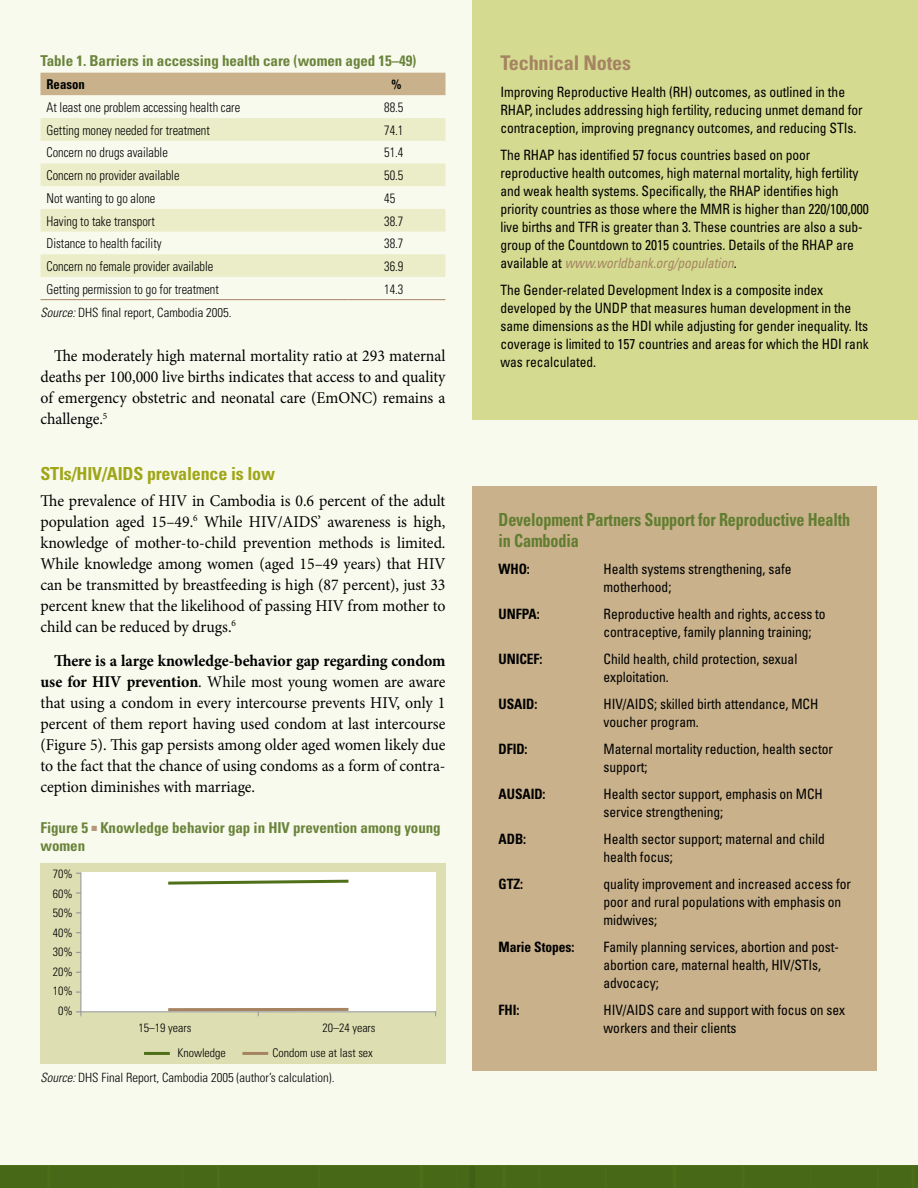
<style>
.page{position:relative;width:918px;height:1188px;background:#fff}
.page>*{position:absolute;margin:0;border:0;box-sizing:border-box;transform-origin:0 0}
.t1{font:700 condensed 20.25px "Univers";letter-spacing:-.01em;color:#a68462}
.t2{font:700 condensed 18px/21px "Univers";letter-spacing:-.01em;color:#617d30;scale:.9 1}
.t3{font:700 condensed 18px "Univers";letter-spacing:-.01em;color:#9fa617}
.t4{font:16.5px/21px "Minion Pro";letter-spacing:-.005em;color:#000;text-align:justify;scale:.96 1}
.t5{font:700 condensed 15px/18px "Univers";letter-spacing:-.005em;color:#6a843b}
.t6{font:condensed 14.25px/18px "Univers";letter-spacing:-.005em;color:#000;scale:.95 1}
.t7{font:700 condensed 14.25px "Univers";letter-spacing:-.005em;color:#000;scale:.95 1}
.t8{font:300 condensed 13.5px "Univers";color:#000;scale:.92 1}
.t9{font:700 condensed 13.5px "Univers";color:#000;scale:.95 1}
.t10{font:300 condensed 12.75px "Univers";color:#000}
.t11{font:300 condensed 12px "Univers";color:#000}
.s1{font-style:italic}
.s2{font-style:italic;color:#a68462}
.s3{font-weight:700}
.s4{color:#b4977a}
</style>
<div class="page">
<div style="left:0;top:0;width:918px;height:1165px;background:#f9faee"></div>
<div style="left:0;top:1165px;width:918px;height:23px;background:#476816"></div>
<div style="left:472px;top:0;width:446px;height:419px;background:#d4db90"></div>
<div style="left:40px;top:863px;width:406px;height:201px;background:#dddfb2"></div>
<div style="left:81px;top:873px;width:355px;height:139px;background:#fff"></div>
<hr style="left:80px;top:873px;width:1px;height:139px;background:#989a9d">
<hr style="left:81px;top:1011px;width:355px;height:1px;background:#989a9d">
<svg style="left:76px;top:1011px;width:5px;height:5px"></svg>
<svg style="left:168px;top:879px;width:181px;height:6px"></svg>
<hr style="left:170px;top:1008px;width:177px;height:3px;background:#a68462">
<hr style="left:146px;top:1052px;width:22px;height:3px;background:#4f6f19">
<hr style="left:244px;top:1052px;width:23px;height:3px;background:#a68462">
<div style="left:40px;top:73px;width:406px;height:22px;background:#c8b18b"></div>
<svg style="left:40px;top:95px;width:406px;height:205px"></svg>
<svg style="left:40px;top:118px;width:406px;height:159px;fill:#eaedc8"></svg>
<hr style="left:40px;top:299px;width:307px;height:1px;background:#a68462">
<hr style="left:347px;top:299px;width:98px;height:1px;background:#a68462">
<div style="left:472px;top:486px;width:406px;height:585px;background:#c8b18b"></div>
<p class="t5" style="left:40px;top:52px;width:377px">Table 1. Barriers in accessing health care (women aged 15–49)</p>
<p class="t9" style="left:46px;top:76px;width:42px">Reason</p>
<p class="t9" style="left:391px;top:76px;width:12px">%</p>
<p class="t8" style="left:46px;top:99px;width:212px">At least one problem accessing health care</p>
<p class="t8" style="left:384px;top:99px;width:22px">88.5</p>
<p class="t8" style="left:46px;top:122px;width:179px">Getting money needed for treatment</p>
<p class="t8" style="left:384px;top:122px;width:22px">74.1</p>
<p class="t8" style="left:46px;top:145px;width:133px">Concern no drugs available</p>
<p class="t8" style="left:384px;top:145px;width:22px">51.4</p>
<p class="t8" style="left:46px;top:167px;width:146px">Concern no provider available</p>
<p class="t8" style="left:384px;top:167px;width:22px">50.5</p>
<p class="t8" style="left:46px;top:190px;width:120px">Not wanting to go alone</p>
<p class="t8" style="left:384px;top:190px;width:13px">45</p>
<p class="t8" style="left:46px;top:213px;width:119px">Having to take transport</p>
<p class="t8" style="left:384px;top:213px;width:22px">38.7</p>
<p class="t8" style="left:46px;top:235px;width:127px">Distance to health facility</p>
<p class="t8" style="left:384px;top:235px;width:22px">38.7</p>
<p class="t8" style="left:46px;top:258px;width:183px">Concern no female provider available</p>
<p class="t8" style="left:384px;top:258px;width:22px">36.9</p>
<p class="t8" style="left:46px;top:281px;width:189px">Getting permission to go for treatment</p>
<p class="t8" style="left:384px;top:281px;width:22px">14.3</p>
<p class="t10" style="left:40px;top:304px;width:193px"><span class="s1">Source:</span> DHS final report, Cambodia 2005.</p>
<h1 class="t1" style="left:500px;top:50px;width:132px">Technical Notes</h1>
<p class="t6" style="left:500px;top:83px;width:383px">Improving Reproductive Health (RH) outcomes, as outlined in the<br>RHAP, includes addressing high fertility, reducing unmet demand for contraception, improving pregnancy outcomes, and reducing STIs.</p>
<p class="t6" style="left:500px;top:146px;width:389px">The RHAP has identified 57 focus countries based on poor reproductive health outcomes, high maternal mortality, high fertility and weak health systems. Specifically, the RHAP identifies high priority countries as those where the MMR is higher than 220/100,000 live births and TFR is greater than 3. These countries are also a sub&shy;group of the Countdown to 2015 countries. Details of the RHAP are available at <span class="s2">www.worldbank.org/population</span>.</p>
<p class="t6" style="left:500px;top:281px;width:389px">The Gender-related Development Index is a composite index developed by the UNDP that measures human development in the same dimensions as the HDI while adjusting for gender inequality. Its coverage is limited to 157 countries and areas for which the HDI rank</p>
<p class="t4" style="left:54px;top:346px;width:409px">The moderately high maternal mortality ratio at 293 maternal</p>
<p class="t6" style="left:500px;top:353px;width:102px">was recalculated.</p>
<p class="t4" style="left:41px;top:367px;width:423px">deaths per 100,000 live births indicates that access to and quality of emergency obstetric and neonatal care (EmONC) remains a challenge.<sup>5</sup></p>
<p class="t3" style="left:40px;top:463px;width:236px">STIs/HIV/AIDS prevalence is low</p>
<p class="t4" style="left:40px;top:490px;width:423px">The prevalence of HIV in Cambodia is 0.6 percent of the adult population aged 15–49.<sup>6</sup> While HIV/AIDS’ awareness is high, knowledge of mother-to-child prevention methods is limited.<br>While knowledge among women (aged 15–49 years) that HIV can be transmitted by breastfeeding is high (87 percent), just 33 percent knew that the likelihood of passing HIV from mother to child can be reduced by drugs.<sup>6</sup></p>
<p class="t4" style="left:41px;top:651px;width:423px;text-indent:13px"><span class="s3">There is a large knowledge-behavior gap regarding condom use for HIV prevention</span>. While most young women are aware that using a condom in every intercourse prevents HIV, only 1 percent of them report having used condom at last intercourse (Figure 5). This gap persists among older aged women likely due to the fact that the chance of using condoms as a form of contra&shy;ception diminishes with marriage.</p>
<p class="t5" style="left:40px;top:819px;width:402px">Figure 5 <span class="s4">■</span> Knowledge behavior gap in HIV prevention among young women</p>
<p class="t2" style="left:499px;top:509px;width:392px">Development Partners Support for Reproductive Health in Cambodia</p>
<p class="t7" style="left:499px;top:561px;width:35px">WHO:</p>
<p class="t6" style="left:604px;top:560px;width:199px">Health systems strengthening, safe motherhood;</p>
<p class="t7" style="left:499px;top:606px;width:45px">UNFPA:</p>
<p class="t6" style="left:604px;top:605px;width:235px">Reproductive health and rights, access to contraceptive, family planning training;</p>
<p class="t7" style="left:499px;top:651px;width:48px">UNICEF:</p>
<p class="t6" style="left:604px;top:650px;width:205px">Child health, child protection, sexual exploitation.</p>
<p class="t7" style="left:499px;top:696px;width:42px">USAID:</p>
<p class="t6" style="left:604px;top:695px;width:228px">HIV/AIDS; skilled birth attendance, MCH voucher program.</p>
<p class="t7" style="left:499px;top:741px;width:32px">DFID:</p>
<p class="t6" style="left:604px;top:740px;width:243px">Maternal mortality reduction, health sector support;</p>
<p class="t7" style="left:499px;top:786px;width:51px">AUSAID:</p>
<p class="t6" style="left:604px;top:785px;width:232px">Health sector support, emphasis on MCH service strengthening;</p>
<p class="t7" style="left:499px;top:831px;width:31px">ADB:</p>
<p class="t6" style="left:604px;top:830px;width:235px">Health sector support; maternal and child health focus;</p>
<p class="t7" style="left:499px;top:876px;width:27px">GTZ:</p>
<p class="t6" style="left:604px;top:875px;width:262px">quality improvement and increased access for poor and rural populations with emphasis on midwives;</p>
<p class="t7" style="left:499px;top:939px;width:81px">Marie Stopes:</p>
<p class="t6" style="left:604px;top:938px;width:249px">Family planning services, abortion and post&shy;abortion care, maternal health, HIV/STIs, advocacy;</p>
<p class="t7" style="left:499px;top:1002px;width:23px">FHI:</p>
<p class="t6" style="left:604px;top:1001px;width:256px">HIV/AIDS care and support with focus on sex workers and their clients</p>
<p class="t11" style="left:53px;top:867px;width:21px">70%</p>
<p class="t11" style="left:53px;top:886px;width:21px">60%</p>
<p class="t11" style="left:53px;top:906px;width:21px">50%</p>
<p class="t11" style="left:53px;top:925px;width:21px">40%</p>
<p class="t11" style="left:53px;top:945px;width:21px">30%</p>
<p class="t11" style="left:53px;top:964px;width:21px">20%</p>
<p class="t11" style="left:53px;top:984px;width:21px">10%</p>
<p class="t11" style="left:58px;top:1003px;width:16px">0%</p>
<p class="t11" style="left:138px;top:1021px;width:55px">15–19 years</p>
<p class="t11" style="left:322px;top:1021px;width:55px">20–24 years</p>
<p class="t11" style="left:177px;top:1046px;width:50px">Knowledge</p>
<p class="t11" style="left:273px;top:1046px;width:102px">Condom use at last sex</p>
<p class="t10" style="left:40px;top:1070px;width:296px"><span class="s1">Source:</span> DHS Final Report, Cambodia 2005 (author’s calculation).</p>
</div>
